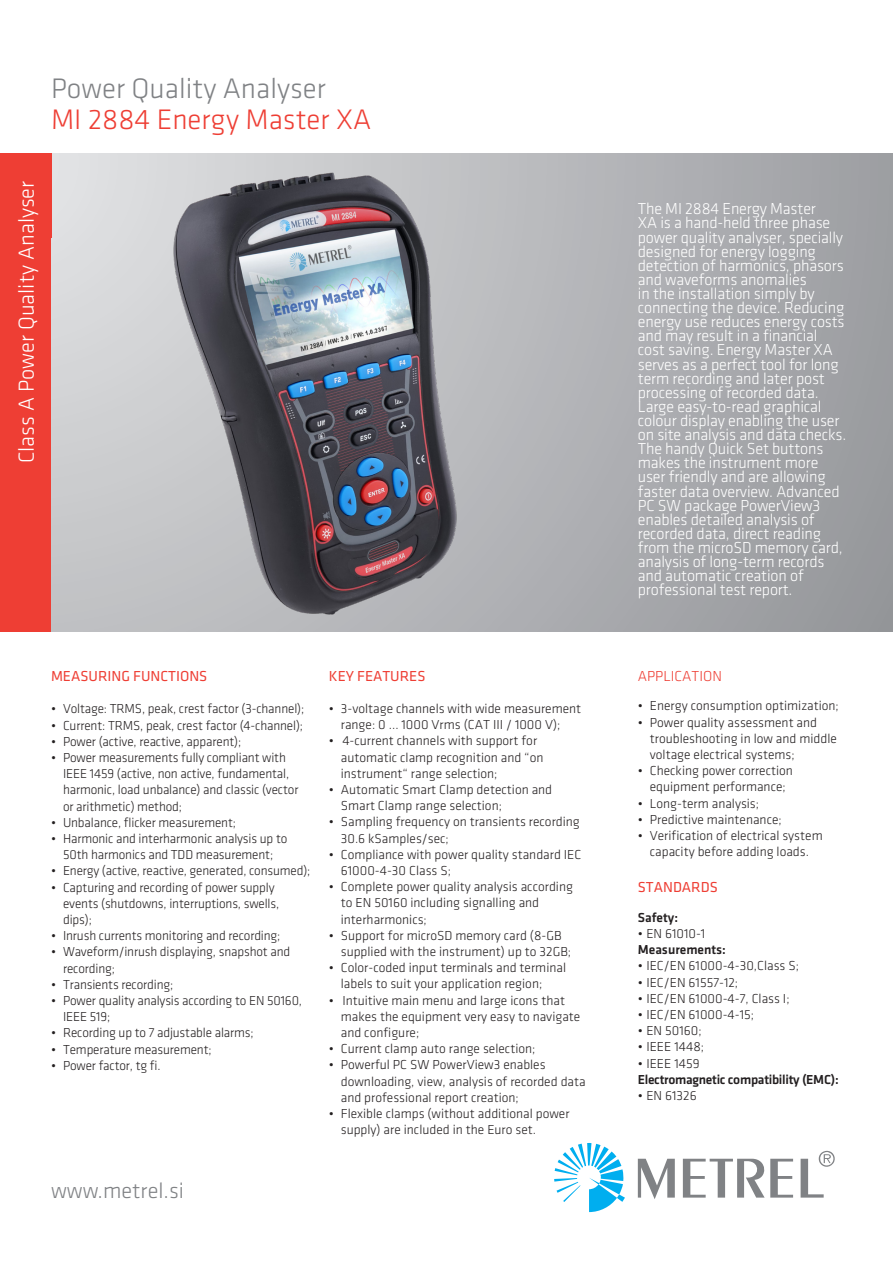
<style>
.page{position:relative;width:893px;height:1263px;background:#fff}
.page>*{position:absolute;margin:0;border:0;box-sizing:border-box;transform-origin:0 0}
.naslov{font:300 29.25px "Klavika";color:#808285}
.naslov-2{font:300 29.25px "Klavika";color:#ee3e34}
.t1{font:300 22.5px "Klavika";color:#fff}
.t2{font:300 22.5px "Klavika";color:#808285}
.podnaslov{font:300 16.5px/14.1px "Klavika";letter-spacing:-.01em;color:#fff}
.t3{font:15px "Klavika";color:#ee3e34}
.Bulet_FUNCTIONS{font:300 15px "Klavika";color:#ee3e34}
.t4{font:300 13.5px/16.2px "Klavika";color:#231f20}
.t5{font:500 13.5px "Klavika";letter-spacing:-.02em;color:#231f20}
.t6{font:500 13.5px "Klavika";color:#231f20}
</style>
<div class="page">
<div style="left:0;top:153px;width:893px;height:478px;background:linear-gradient(to right,#d9d9db,#9b9ca0)"></div>
<svg style="left:554px;top:1143px;width:71px;height:69px"></svg>
<svg style="left:638px;top:1150px;width:197px;height:49px"></svg>
<div style="left:0;top:153px;width:51px;height:478px;background:#ee3e34"></div>
<img style="left:168px;top:167px;width:295px;height:454px">
<p class="naslov" style="left:51px;top:72px;width:276px">Power Quality Analyser</p>
<p class="naslov-2" style="left:51px;top:104px;width:322px">MI 2884 Energy Master XA</p>
<p class="t1" style="left:14px;top:463px;width:284px;rotate:-90deg">Class A Power Quality Analyser</p>
<p class="t3" style="left:51px;top:668px;width:158px">MEASURING FUNCTIONS</p>
<p class="t4" style="left:51px;top:701px;width:255px">• Voltage: TRMS, peak, crest factor (3-channel);</p>
<p class="t4" style="left:51px;top:717px;width:254px">• Current: TRMS, peak, crest factor (4-channel);</p>
<p class="t4" style="left:51px;top:733px;width:192px">• Power (active, reactive, apparent);</p>
<p class="t4" style="left:63px;top:750px;width:237px;text-indent:-12px">• Power measurements fully compliant with IEEE 1459 (active, non active, fundamental, harmonic, load unbalance) and classic (vector or arithmetic) method;</p>
<p class="t4" style="left:51px;top:814px;width:186px">• Unbalance, flicker measurement;</p>
<p class="t4" style="left:51px;top:831px;width:238px;text-align:center">• Harmonic and interharmonic analysis up to<br>50th harmonics and TDD measurement;</p>
<p class="t4" style="left:51px;top:863px;width:261px">• Energy (active, reactive, generated, consumed);</p>
<p class="t4" style="left:63px;top:879px;width:218px;text-indent:-12px">• Capturing and recording of power supply events (shutdowns, interruptions, swells, dips);</p>
<p class="t4" style="left:51px;top:928px;width:231px">• Inrush currents monitoring and recording;</p>
<p class="t4" style="left:63px;top:944px;width:229px;text-indent:-12px">• Waveform/inrush displaying, snapshot and recording;</p>
<p class="t4" style="left:51px;top:976px;width:124px">• Transients recording;</p>
<p class="t4" style="left:63px;top:993px;width:241px;text-indent:-12px">• Power quality analysis according to EN 50160,<br>IEEE 519;</p>
<p class="t4" style="left:51px;top:1025px;width:204px">• Recording up to 7 adjustable alarms;</p>
<p class="t4" style="left:51px;top:1041px;width:162px">• Temperature measurement;</p>
<p class="t4" style="left:51px;top:1057px;width:111px">• Power factor, tg fi.</p>
<h2 class="t2" style="left:51px;top:1178px;width:134px">www.metrel.si</h2>
<p class="t3" style="left:329px;top:667px;width:98px">KEY FEATURES</p>
<p class="t4" style="left:341px;top:701px;width:242px;text-indent:-12px">• 3-voltage channels with wide measurement range: 0 ... 1000 Vrms (CAT III / 1000 V);</p>
<p class="t4" style="left:341px;top:733px;width:204px;text-indent:-12px">• 4-current channels with support for automatic clamp recognition and “on instrument“ range selection;</p>
<p class="t4" style="left:341px;top:782px;width:213px;text-indent:-12px">• Automatic Smart Clamp detection and<br>Smart Clamp range selection;</p>
<p class="t4" style="left:341px;top:814px;width:240px;text-indent:-12px">• Sampling frequency on transients recording<br>30.6 kSamples/sec;</p>
<p class="t4" style="left:341px;top:846px;width:242px;text-indent:-12px">• Compliance with power quality standard IEC<br>61000-4-30 Class S;</p>
<p class="t4" style="left:341px;top:879px;width:234px;text-indent:-12px">• Complete power quality analysis according to EN 50160 including signalling and interharmonics;</p>
<p class="t4" style="left:341px;top:927px;width:232px;text-indent:-12px">• Support for microSD memory card (8-GB supplied with the instrument) up to 32GB;</p>
<p class="t4" style="left:341px;top:960px;width:227px;text-indent:-12px">• Color-coded input terminals and terminal labels to suit your application region;</p>
<p class="t4" style="left:341px;top:992px;width:241px;text-indent:-12px">• Intuitive main menu and large icons that makes the equipment very easy to navigate and configure;</p>
<p class="t4" style="left:329px;top:1041px;width:208px">• Current clamp auto range selection;</p>
<p class="t4" style="left:341px;top:1057px;width:246px;text-indent:-12px">• Powerful PC SW PowerView3 enables downloading, view, analysis of recorded data and professional report creation;</p>
<p class="t4" style="left:341px;top:1106px;width:230px;text-indent:-12px">• Flexible clamps (without additional power supply) are included in the Euro set.</p>
<p class="podnaslov" style="left:638px;top:202px;width:210px">The MI 2884 Energy Master<br>XA is a hand-held three phase power quality analyser, specially designed for energy logging detection of harmonics, phasors and waveforms anomalies<br>in the installation simply by connecting the device. Reducing energy use reduces energy costs and may result in a financial cost saving. Energy Master XA serves as a perfect tool for long term recording and later post processing of recorded data.<br>Large easy-to-read graphical colour display enabling the user on site analysis and data checks.<br>The handy Quick Set buttons makes the instrument more user friendly and are allowing faster data overview. Advanced<br>PC SW package PowerView3 enables detailed analysis of recorded data, direct reading from the microSD memory card, analysis of long-term records and automatic creation of professional test report.</p>
<p class="Bulet_FUNCTIONS" style="left:638px;top:667px;width:86px">APPLICATION</p>
<p class="t4" style="left:638px;top:698px;width:203px">• Energy consumption optimization;</p>
<p class="t4" style="left:650px;top:714px;width:189px;text-indent:-12px">• Power quality assessment and troubleshooting in low and middle voltage electrical systems;</p>
<p class="t4" style="left:638px;top:763px;width:157px;text-align:center">• Checking power correction equipment performance;</p>
<p class="t4" style="left:638px;top:795px;width:123px">• Long-term analysis;</p>
<p class="t4" style="left:638px;top:811px;width:145px">• Predictive maintenance;</p>
<p class="t4" style="left:638px;top:827px;width:186px;text-align:center">• Verification of electrical system capacity before adding loads.</p>
<p class="t3" style="left:638px;top:879px;width:82px">STANDARDS</p>
<p class="t5" style="left:638px;top:910px;width:42px">Safety:</p>
<p class="t4" style="left:638px;top:926px;width:69px">• EN 61010-1</p>
<p class="t6" style="left:638px;top:942px;width:90px">Measurements:</p>
<p class="t4" style="left:638px;top:958px;width:163px">• IEC/EN 61000-4-30,Class S;</p>
<p class="t4" style="left:638px;top:974px;width:102px">• IEC/EN 61557-12;</p>
<p class="t4" style="left:638px;top:990px;width:153px">• IEC/EN 61000-4-7, Class I;</p>
<p class="t4" style="left:638px;top:1007px;width:118px">• IEC/EN 61000-4-15;</p>
<p class="t4" style="left:638px;top:1023px;width:65px">• EN 50160;</p>
<p class="t4" style="left:638px;top:1039px;width:68px">• IEEE 1448;</p>
<p class="t4" style="left:638px;top:1055px;width:63px">• IEEE 1459</p>
<p class="t5" style="left:638px;top:1072px;width:202px">Electromagnetic compatibility (EMC):</p>
<p class="t4" style="left:638px;top:1088px;width:60px">• EN 61326</p>
</div>
